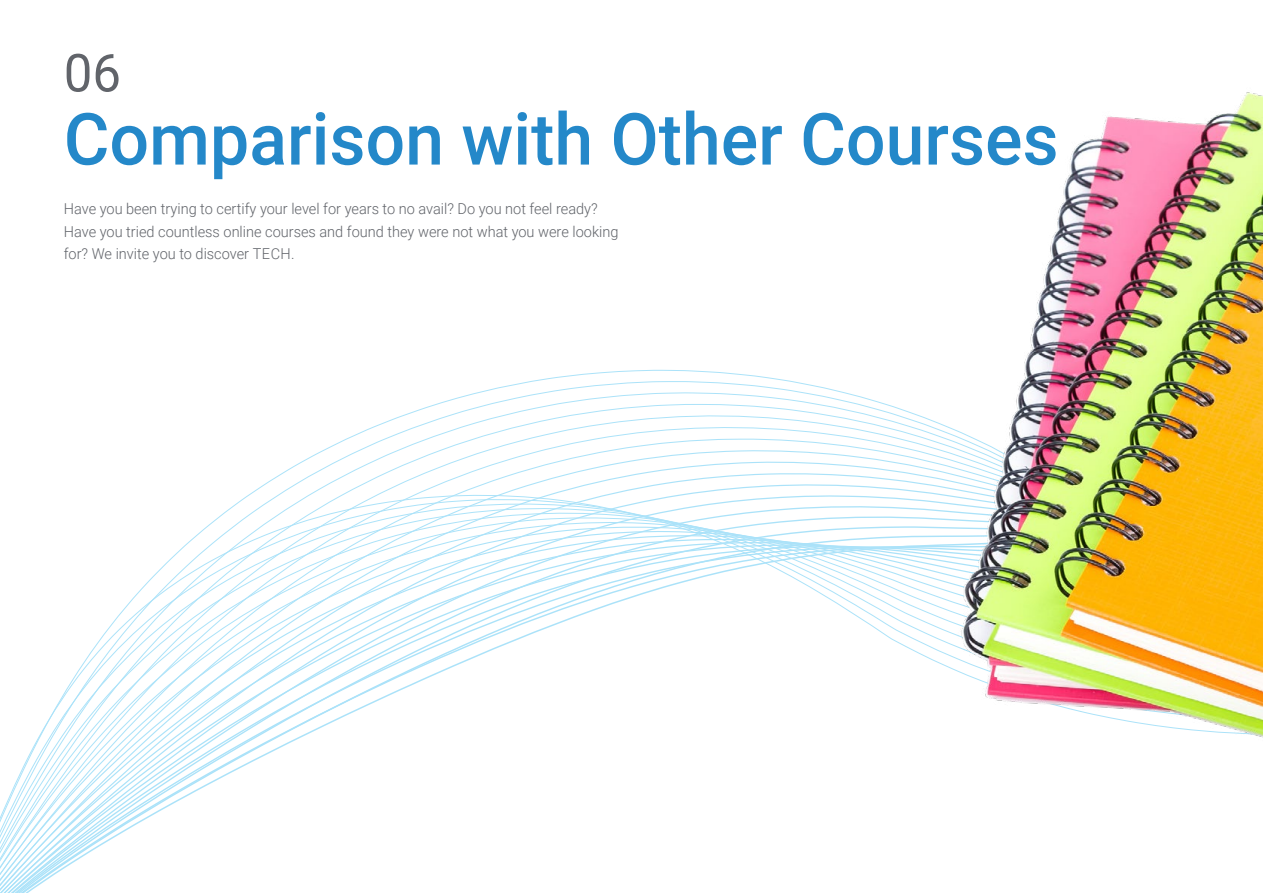
<style>
.page{position:relative;width:1263px;height:893px;background:#fff}
.page>*{position:absolute;margin:0;border:0;box-sizing:border-box;transform-origin:0 0}
.t1{font:500 72px "Roboto";color:#2488c9}
.t2{font:52.5px "Roboto";color:#61646a}
.t3{font:300 15px/22.5px "Roboto";color:#61646a}
</style>
<div class="page">
<svg style="left:0;top:369px;width:952px;height:524px"></svg>
<img style="left:952px;top:92px;width:311px;height:646px">
<h2 class="t2" style="left:64px;top:36px;width:59px">06</h2>
<h1 class="t1" style="left:64px;top:89px;width:996px">Comparison with Other Courses</h1>
<p class="t3" style="left:64px;top:197px;width:556px">Have you been trying to certify your level for years to no avail? Do you not feel ready?<br>Have you tried countless online courses and found they were not what you were looking for? We invite you to discover TECH.</p>
</div>
